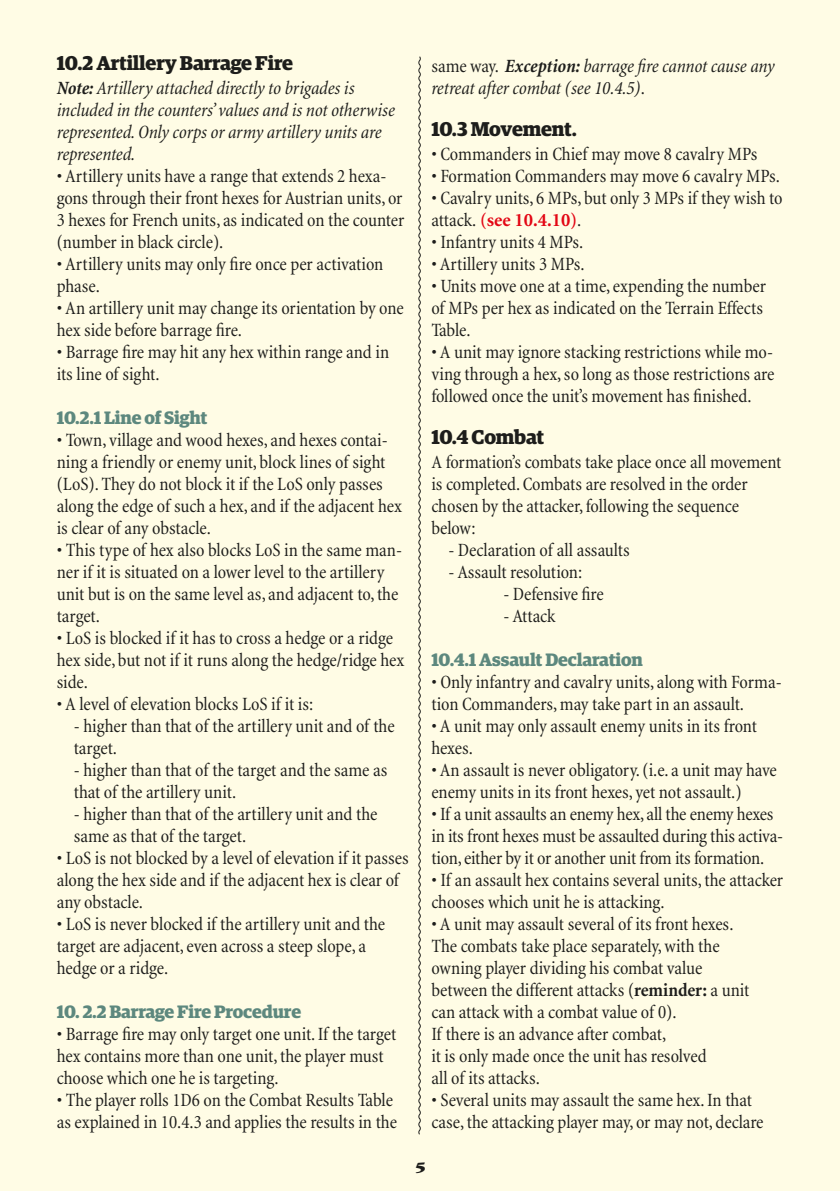
<style>
.page{position:relative;width:840px;height:1191px;background:#fff}
.page>*{position:absolute;margin:0;border:0;box-sizing:border-box;transform-origin:0 0}
.t1{font:700 20px "Guardian Egyp";letter-spacing:-.01em;color:#1d1d1b}
.t2{font:condensed 19px/22px "Minion";letter-spacing:-.005em;color:#1d1d1b}
.t3{font:italic condensed 19px/22px "Minion";letter-spacing:-.01em;color:#1d1d1b}
.t4{font:700 18px "Guardian Egyp";letter-spacing:-.01em;color:#5d887e}
.t5{font:900 14.4px "Garamond IT Cby BT";color:#1d1d1b;scale:1.25 1}
.s1{font-weight:700}
.s2{font-style:normal}
.s3{font-weight:700;font-stretch:normal;color:#e30614}
</style>
<div class="page">
<div style="left:0;top:0;width:839px;height:1191px;background:#fffce5"></div>
<svg style="left:418px;top:56px;width:3px;height:1079px"></svg>
<p class="t1" style="left:57px;top:48px;width:238px">10.2 Artillery Barrage Fire</p>
<p class="t3" style="left:57px;top:78px;width:339px"><span class="s1">Note:</span> Artillery attached directly to brigades is included in the counters’ values and is not otherwise represented. Only corps or army artillery units are represented.</p>
<p class="t2" style="left:57px;top:165px;width:349px">• Artillery units have a range that extends 2 hexa&shy;gons through their front hexes for Austrian units, or 3 hexes for French units, as indicated on the counter (number in black circle).</p>
<p class="t2" style="left:57px;top:253px;width:328px">• Artillery units may only fire once per activation phase.</p>
<p class="t2" style="left:57px;top:297px;width:348px">• An artillery unit may change its orientation by one hex side before barrage fire.</p>
<p class="t2" style="left:57px;top:341px;width:334px">• Barrage fire may hit any hex within range and in its line of sight.</p>
<p class="t4" style="left:57px;top:404px;width:152px">10.2.1 Line of Sight</p>
<p class="t2" style="left:57px;top:429px;width:346px">• Town, village and wood hexes, and hexes contai&shy;ning a friendly or enemy unit, block lines of sight (LoS). They do not block it if the LoS only passes along the edge of such a hex, and if the adjacent hex is clear of any obstacle.</p>
<p class="t2" style="left:57px;top:539px;width:346px">• This type of hex also blocks LoS in the same man&shy;ner if it is situated on a lower level to the artillery unit but is on the same level as, and adjacent to, the target.</p>
<p class="t2" style="left:57px;top:627px;width:349px">• LoS is blocked if it has to cross a hedge or a ridge hex side, but not if it runs along the hedge/ridge hex side.</p>
<p class="t2" style="left:57px;top:693px;width:258px">• A level of elevation blocks LoS if it is:</p>
<p class="t2" style="left:74px;top:715px;width:322px">- higher than that of the artillery unit and of the target.</p>
<p class="t2" style="left:74px;top:759px;width:315px">- higher than that of the target and the same as that of the artillery unit.</p>
<p class="t2" style="left:74px;top:803px;width:305px">- higher than that of the artillery unit and the same as that of the target.</p>
<p class="t2" style="left:57px;top:847px;width:353px">• LoS is not blocked by a level of elevation if it passes along the hex side and if the adjacent hex is clear of any obstacle.</p>
<p class="t2" style="left:57px;top:913px;width:330px">• LoS is never blocked if the artillery unit and the target are adjacent, even across a steep slope, a hedge or a ridge.</p>
<p class="t4" style="left:57px;top:998px;width:246px">10. 2.2 Barrage Fire Procedure</p>
<p class="t2" style="left:57px;top:1023px;width:341px">• Barrage fire may only target one unit. If the target hex contains more than one unit, the player must choose which one he is targeting.</p>
<p class="t2" style="left:57px;top:1089px;width:341px">• The player rolls 1D6 on the Combat Results Table as explained in 10.4.3 and applies the results in the</p>
<p class="t3" style="left:431px;top:56px;width:345px"><span class="s2">same way.</span> <span class="s1">Exception:</span> barrage fire cannot cause any retreat after combat (see 10.4.5)<span class="s2">.</span></p>
<p class="t1" style="left:431px;top:114px;width:147px">10.3 Movement.</p>
<p class="t2" style="left:431px;top:143px;width:327px">• Commanders in Chief may move 8 cavalry MPs</p>
<p class="t2" style="left:431px;top:165px;width:350px">• Formation Commanders may move 6 cavalry MPs.</p>
<p class="t2" style="left:431px;top:187px;width:352px">• Cavalry units, 6 MPs, but only 3 MPs if they wish to attack. <span class="s3">(see 10.4.10)</span>.</p>
<p class="t2" style="left:431px;top:231px;width:153px">• Infantry units 4 MPs.</p>
<p class="t2" style="left:431px;top:253px;width:155px">• Artillery units 3 MPs.</p>
<p class="t2" style="left:431px;top:275px;width:336px">• Units move one at a time, expending the number of MPs per hex as indicated on the Terrain Effects<br>Table.</p>
<p class="t2" style="left:431px;top:341px;width:344px;text-align:justify">• A unit may ignore stacking restrictions while mo&shy;ving through a hex, so long as those restrictions are followed once the unit’s movement has finished.</p>
<p class="t1" style="left:431px;top:422px;width:114px">10.4 Combat</p>
<p class="t2" style="left:431px;top:451px;width:351px">A formation’s combats take place once all movement is completed. Combats are resolved in the order chosen by the attacker, following the sequence below:</p>
<p class="t2" style="left:448px;top:539px;width:183px">- Declaration of all assaults</p>
<p class="t2" style="left:448px;top:561px;width:135px">- Assault resolution:</p>
<p class="t2" style="left:503px;top:583px;width:102px">- Defensive fire</p>
<p class="t2" style="left:503px;top:605px;width:54px">- Attack</p>
<p class="t4" style="left:431px;top:646px;width:213px">10.4.1 Assault Declaration</p>
<p class="t2" style="left:431px;top:671px;width:352px">• Only infantry and cavalry units, along with Forma&shy;tion Commanders, may take part in an assault.</p>
<p class="t2" style="left:431px;top:715px;width:327px">• A unit may only assault enemy units in its front hexes.</p>
<p class="t2" style="left:431px;top:759px;width:347px">• An assault is never obligatory. (i.e. a unit may have enemy units in its front hexes, yet not assault.)</p>
<p class="t2" style="left:431px;top:803px;width:353px">• If a unit assaults an enemy hex, all the enemy hexes in its front hexes must be assaulted during this activa&shy;tion, either by it or another unit from its formation.</p>
<p class="t2" style="left:431px;top:869px;width:353px">• If an assault hex contains several units, the attacker chooses which unit he is attacking.</p>
<p class="t2" style="left:431px;top:913px;width:319px">• A unit may assault several of its front hexes.<br>The combats take place separately, with the owning player dividing his combat value between the different attacks (<span class="s1">reminder:</span> a unit can attack with a combat value of 0).<br>If there is an advance after combat,<br>it is only made once the unit has resolved<br>all of its attacks.</p>
<p class="t2" style="left:431px;top:1089px;width:333px">• Several units may assault the same hex. In that case, the attacking player may, or may not, declare</p>
<p class="t5" style="left:414px;top:1158px;width:11px">5</p>
</div>
